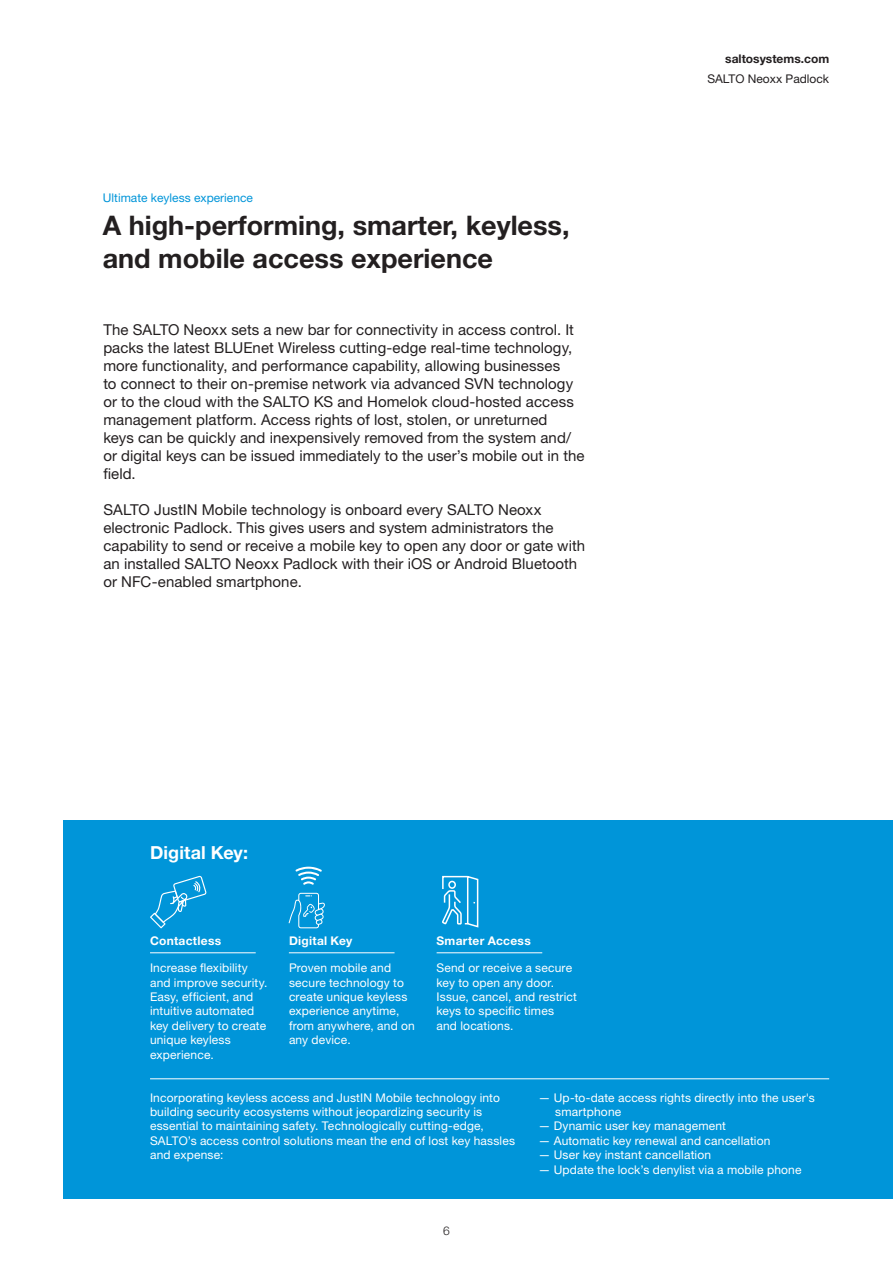
<style>
.page{position:relative;width:893px;height:1263px;background:#fff}
.page>*{position:absolute;margin:0;border:0;box-sizing:border-box;transform-origin:0 0}
.t1{font:700 27px/32.4px "Helvetica Neue LT Std";color:#231f20}
.t2{font:700 18px "Helvetica Neue LT Std";letter-spacing:.005em;color:#fff}
.t3{font:15px/18px "Helvetica Neue LT Std";letter-spacing:.005em;color:#231f20}
.t4{font:12px/14.4px "Helvetica Neue LT Std";letter-spacing:.015em;color:#fff}
.t5{font:700 12px "Helvetica Neue LT Std";letter-spacing:.02em;color:#fff}
.t6{font:12px "Helvetica Neue LT Std";color:#0095d9}
.t7{font:12px "Helvetica Neue LT Std";color:#231f20}
.t8{font:700 12px "Helvetica Neue LT Std";color:#231f20}
.t9{font:300 12px "Helvetica Neue LT Std";color:#231f20}
</style>
<div class="page">
<div style="left:64px;top:820px;width:829px;height:379px;background:#0095d9"></div>
<hr style="left:150px;top:952px;width:106px;height:1px;background:#fff">
<hr style="left:150px;top:1078px;width:679px;height:1px;background:#fff">
<hr style="left:289px;top:952px;width:106px;height:1px;background:#fff">
<hr style="left:437px;top:952px;width:105px;height:1px;background:#fff">
<svg style="left:150px;top:876px;width:56px;height:52px"></svg>
<svg style="left:295px;top:867px;width:27px;height:18px"></svg>
<svg style="left:289px;top:893px;width:36px;height:35px"></svg>
<svg style="left:442px;top:875px;width:37px;height:53px"></svg>
<p class="t6" style="left:103px;top:191px;width:152px">Ultimate keyless experience</p>
<h1 class="t1" style="left:103px;top:209px;width:468px">A high-performing, smarter, keyless, and mobile access experience</h1>
<p class="t3" style="left:103px;top:320px;width:483px">The SALTO Neoxx sets a new bar for connectivity in access control. It packs the latest BLUEnet Wireless cutting-edge real-time technology, more functionality, and performance capability, allowing businesses<br>to connect to their on-premise network via advanced SVN technology or to the cloud with the SALTO KS and Homelok cloud-hosted access management platform. Access rights of lost, stolen, or unreturned<br>keys can be quickly and inexpensively removed from the system and/ or digital keys can be issued immediately to the user’s mobile out in the field.</p>
<p class="t3" style="left:103px;top:500px;width:483px">SALTO JustIN Mobile technology is onboard every SALTO Neoxx electronic Padlock. This gives users and system administrators the capability to send or receive a mobile key to open any door or gate with an installed SALTO Neoxx Padlock with their iOS or Android Bluetooth or NFC-enabled smartphone.</p>
<h2 class="t2" style="left:150px;top:841px;width:100px">Digital Key:</h2>
<p class="t5" style="left:150px;top:933px;width:73px">Contactless</p>
<p class="t5" style="left:289px;top:933px;width:65px">Digital Key</p>
<p class="t5" style="left:436px;top:933px;width:96px">Smarter Access</p>
<p class="t4" style="left:150px;top:960px;width:119px">Increase flexibility and improve security.<br>Easy, efficient, and intuitive automated key delivery to create unique keyless experience.</p>
<p class="t4" style="left:289px;top:960px;width:127px">Proven mobile and secure technology to create unique keyless experience anytime, from anywhere, and on any device.</p>
<p class="t4" style="left:436px;top:960px;width:142px">Send or receive a secure key to open any door.<br>Issue, cancel, and restrict keys to specific times and locations.</p>
<p class="t8" style="left:725px;top:51px;width:105px">saltosystems.com</p>
<p class="t7" style="left:707px;top:71px;width:123px">SALTO Neoxx Padlock</p>
<p class="t4" style="left:150px;top:1090px;width:367px">Incorporating keyless access and JustIN Mobile technology into building security ecosystems without jeopardizing security is essential to maintaining safety. Technologically cutting-edge, SALTO’s access control solutions mean the end of lost key hassles and expense:</p>
<p class="t4" style="left:555px;top:1090px;width:261px;text-indent:-17px">— Up-to-date access rights directly into the user's smartphone</p>
<p class="t4" style="left:538px;top:1119px;width:189px">— Dynamic user key management</p>
<p class="t4" style="left:538px;top:1133px;width:233px">— Automatic key renewal and cancellation</p>
<p class="t4" style="left:538px;top:1148px;width:174px">— User key instant cancellation</p>
<p class="t4" style="left:538px;top:1162px;width:265px">— Update the lock’s denylist via a mobile phone</p>
<p class="t9" style="left:443px;top:1224px;width:8px">6</p>
</div>
